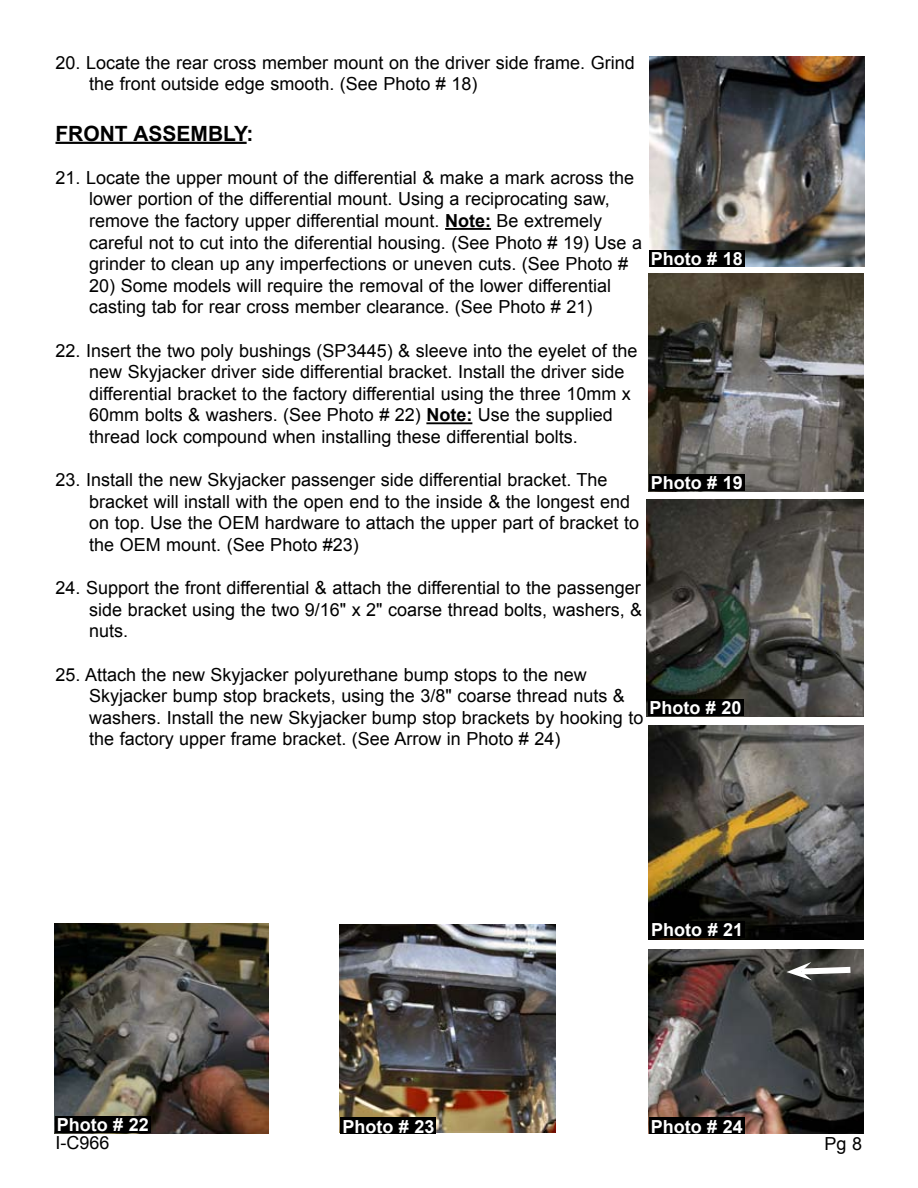
<style>
.page{position:relative;width:918px;height:1188px;background:#fff}
.page>*{position:absolute;margin:0;border:0;box-sizing:border-box;transform-origin:0 0}
.t1{font:700 21px "Arial";color:#000}
.t2{font:18px/21.6px "Arial";color:#000}
.t3{font:700 18px "Arial";color:#fff}
.s1{font-weight:700}
</style>
<div class="page">
<hr style="left:56px;top:142px;width:191px;height:2px;background:#000">
<hr style="left:445px;top:228px;width:46px;height:2px;background:#000">
<hr style="left:426px;top:422px;width:46px;height:2px;background:#000">
<img style="left:648px;top:274px;width:216px;height:217px">
<div style="left:649px;top:475px;width:95px;height:16px;background:#000"></div>
<img style="left:647px;top:500px;width:217px;height:217px">
<div style="left:648px;top:700px;width:95px;height:16px;background:#000"></div>
<img style="left:648px;top:726px;width:216px;height:213px">
<div style="left:650px;top:921px;width:95px;height:16px;background:#000"></div>
<img style="left:54px;top:923px;width:215px;height:211px">
<div style="left:55px;top:1117px;width:95px;height:16px;background:#000"></div>
<img style="left:649px;top:56px;width:215px;height:211px">
<div style="left:649px;top:251px;width:95px;height:16px;background:#000"></div>
<img style="left:648px;top:950px;width:216px;height:184px">
<div style="left:649px;top:1118px;width:95px;height:16px;background:#000"></div>
<svg style="left:787px;top:962px;width:70px;height:18px"></svg>
<img style="left:340px;top:924px;width:216px;height:209px">
<div style="left:341px;top:1118px;width:95px;height:16px;background:#000"></div>
<p class="t2" style="left:89px;top:52px;width:547px;text-indent:-34px">20. Locate the rear cross member mount on the driver side frame. Grind the front outside edge smooth. (See Photo # 18)</p>
<p class="t1" style="left:56px;top:119px;width:200px">FRONT ASSEMBLY:</p>
<p class="t2" style="left:89px;top:167px;width:554px;text-indent:-34px">21. Locate the upper mount of the differential &amp; make a mark across the lower portion of the differential mount. Using a reciprocating saw, remove the factory upper differential mount. <span class="s1">Note:</span> Be extremely careful not to cut into the diferential housing. (See Photo # 19) Use a grinder to clean up any imperfections or uneven cuts. (See Photo #</p>
<p class="t2" style="left:89px;top:275px;width:523px">20) Some models will require the removal of the lower differential casting tab for rear cross member clearance. (See Photo # 21)</p>
<p class="t2" style="left:89px;top:340px;width:550px;text-indent:-34px">22. Insert the two poly bushings (SP3445) &amp; sleeve into the eyelet of the new Skyjacker driver side differential bracket. Install the driver side differential bracket to the factory differential using the three 10mm x 60mm bolts &amp; washers. (See Photo # 22) <span class="s1">Note:</span> Use the supplied thread lock compound when installing these differential bolts.</p>
<p class="t2" style="left:89px;top:469px;width:551px;text-indent:-34px">23. Install the new Skyjacker passenger side differential bracket. The bracket will install with the open end to the inside &amp; the longest end on top. Use the OEM hardware to attach the upper part of bracket to the OEM mount. (See Photo #23)</p>
<p class="t2" style="left:89px;top:577px;width:555px;text-align:justify;text-indent:-34px">24. Support the front differential &amp; attach the differential to the passenger side bracket using the two 9/16" x 2" coarse thread bolts, washers, &amp; nuts.</p>
<p class="t2" style="left:89px;top:664px;width:556px;text-indent:-34px">25. Attach the new Skyjacker polyurethane bump stops to the new Skyjacker bump stop brackets, using the 3/8" coarse thread nuts &amp; washers. Install the new Skyjacker bump stop brackets by hooking to the factory upper frame bracket. (See Arrow in Photo # 24)</p>
<p class="t3" style="left:651px;top:247px;width:94px">Photo # 18</p>
<p class="t3" style="left:651px;top:471px;width:94px">Photo # 19</p>
<p class="t3" style="left:650px;top:696px;width:94px">Photo # 20</p>
<p class="t3" style="left:57px;top:1113px;width:94px">Photo # 22</p>
<p class="t3" style="left:651px;top:918px;width:94px">Photo # 21</p>
<p class="t3" style="left:342px;top:1114px;width:94px">Photo # 23</p>
<p class="t3" style="left:651px;top:1114px;width:94px">Photo # 24</p>
<p class="t2" style="left:56px;top:1132px;width:56px">I-C966</p>
<p class="t2" style="left:825px;top:1133px;width:39px">Pg 8</p>
</div>
